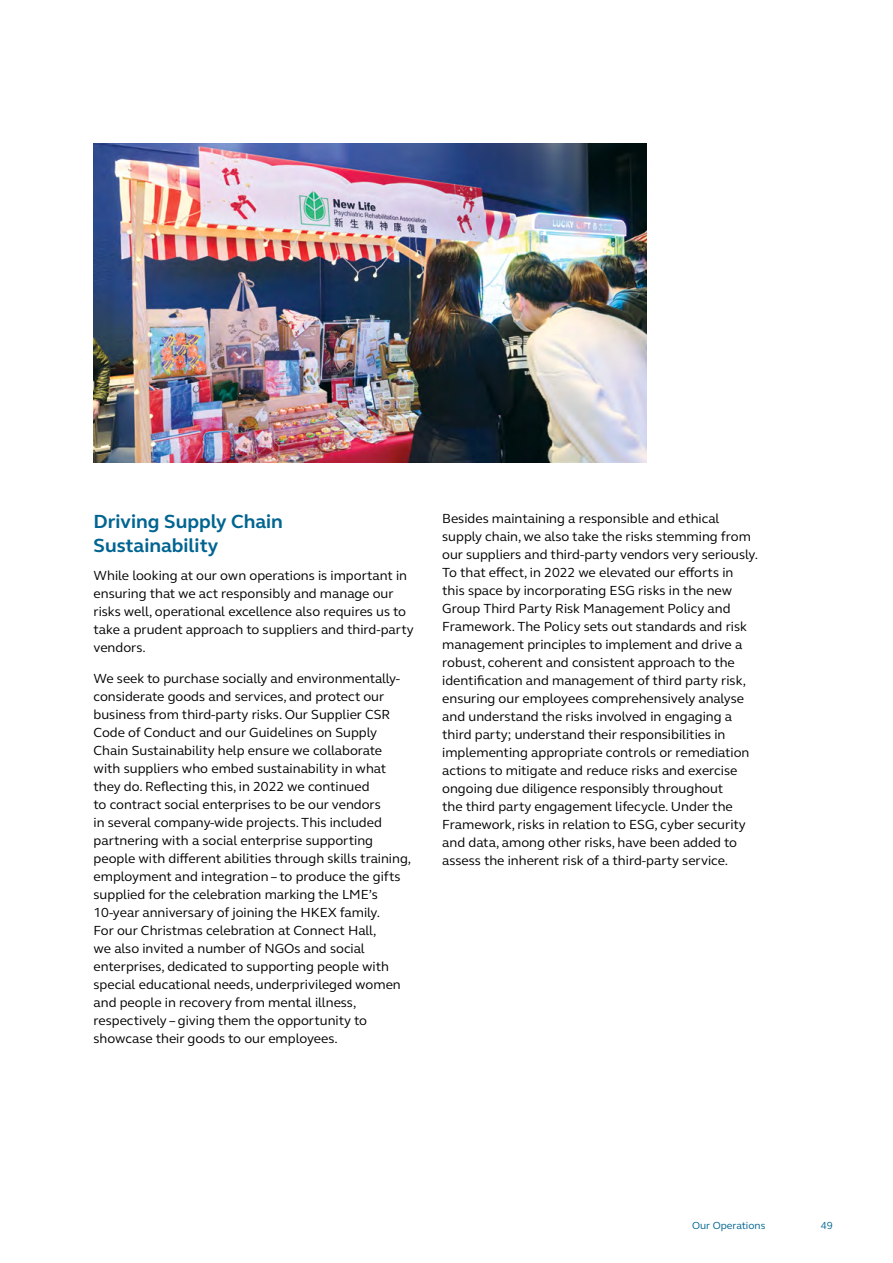
<style>
.page{position:relative;width:893px;height:1263px;background:#fff}
.page>*{position:absolute;margin:0;border:0;box-sizing:border-box;transform-origin:0 0}
.t1{font:700 19.5px/24px "FS Elliot Pro";color:#006491}
.t2{font:13.5px/18px "FS Elliot Pro";color:#000}
.t3{font:10.5px "FS Elliot Pro";color:#006491}
</style>
<div class="page">
<img style="left:94px;top:144px;width:552px;height:318px">
<h3 class="t1" style="left:94px;top:509px;width:191px">Driving Supply Chain<br>Sustainability</h3>
<p class="t2" style="left:94px;top:566px;width:322px">While looking at our own operations is important in ensuring that we act responsibly and manage our risks well, operational excellence also requires us to take a prudent approach to suppliers and third-party vendors.</p>
<p class="t2" style="left:94px;top:669px;width:319px">We seek to purchase socially and environmentally&shy;considerate goods and services, and protect our business from third-party risks. Our Supplier CSR Code of Conduct and our Guidelines on Supply Chain Sustainability help ensure we collaborate with suppliers who embed sustainability in what they do. Reflecting this, in 2022 we continued<br>to contract social enterprises to be our vendors<br>in several company-wide projects. This included partnering with a social enterprise supporting people with different abilities through skills training, employment and integration – to produce the gifts supplied for the celebration marking the LME’s 10-year anniversary of joining the HKEX family.<br>For our Christmas celebration at Connect Hall,<br>we also invited a number of NGOs and social enterprises, dedicated to supporting people with special educational needs, underprivileged women and people in recovery from mental illness, respectively – giving them the opportunity to showcase their goods to our employees.</p>
<p class="t2" style="left:442px;top:509px;width:317px">Besides maintaining a responsible and ethical supply chain, we also take the risks stemming from our suppliers and third-party vendors very seriously.<br>To that effect, in 2022 we elevated our efforts in this space by incorporating ESG risks in the new Group Third Party Risk Management Policy and Framework. The Policy sets out standards and risk management principles to implement and drive a robust, coherent and consistent approach to the identification and management of third party risk, ensuring our employees comprehensively analyse and understand the risks involved in engaging a third party; understand their responsibilities in implementing appropriate controls or remediation actions to mitigate and reduce risks and exercise ongoing due diligence responsibly throughout<br>the third party engagement lifecycle. Under the Framework, risks in relation to ESG, cyber security and data, among other risks, have been added to assess the inherent risk of a third-party service.</p>
<p class="t3" style="left:692px;top:1219px;width:75px">Our Operations</p>
<p class="t3" style="left:821px;top:1219px;width:14px">49</p>
</div>
